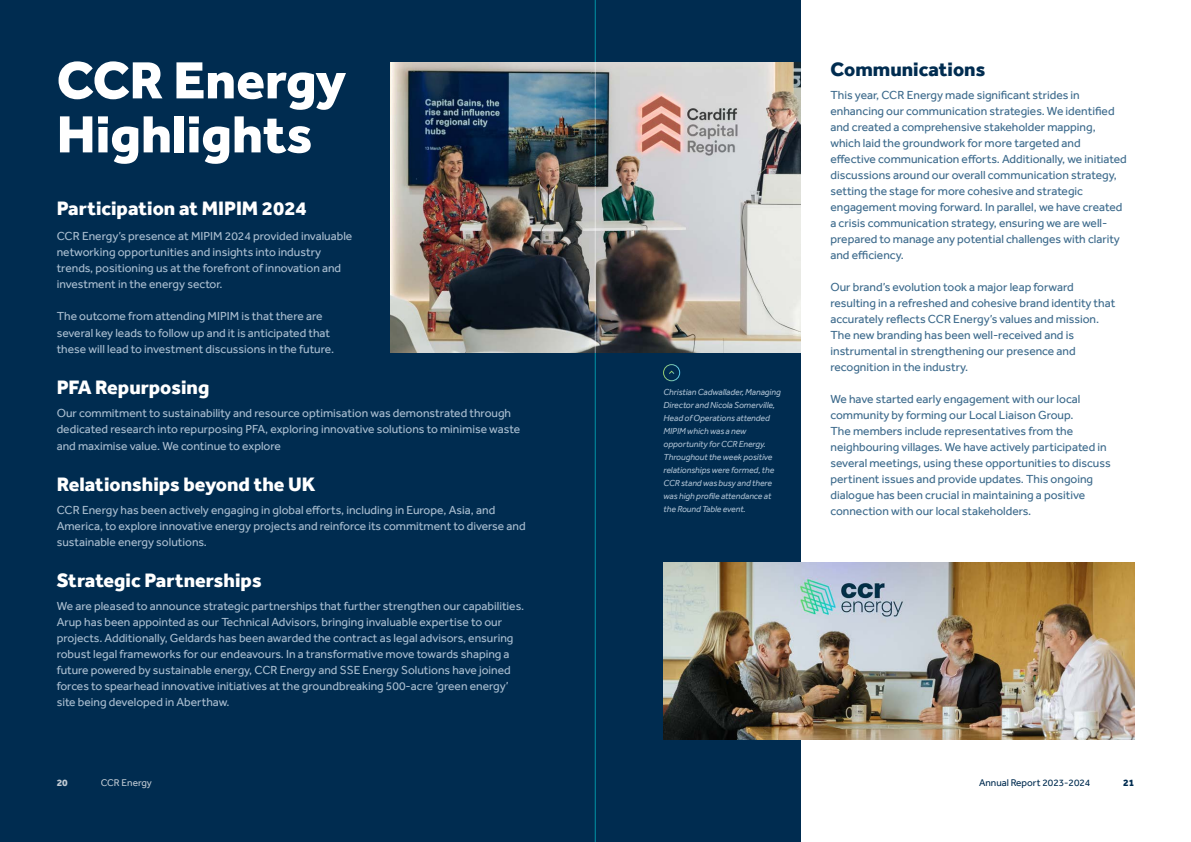
<style>
.page{position:relative;width:1191px;height:842px;background:#fff}
.page>*{position:absolute;margin:0;border:0;box-sizing:border-box;transform-origin:0 0}
.t1{font:800 54px/54px "Effra";color:#fff}
.t2{font:800 20px "Effra";color:#fff}
.t3{font:800 20px "Effra";color:#002c50}
.Body{font:12px/16.1px "Effra";color:#abbfd1}
.Body-2{font:12px/16px "Effra";color:#3b698b}
.t4{font:10px "Effra";color:#002c50}
.t5{font:10px "Effra";color:#fff}
.t6{font:800 10px "Effra";color:#fff}
.t7{font:800 10px "Effra";color:#002c50}
.Body-3{font:italic 9px/13px "Effra";letter-spacing:-.01em;color:#abbfd1}
</style>
<div class="page">
<div style="left:0;top:0;width:800px;height:842px;background:#002c50"></div>
<img style="left:390px;top:62px;width:410px;height:291px">
<img style="left:663px;top:562px;width:471px;height:178px">
<div style="left:663px;top:364px;width:17px;height:17px;border:1px solid #fff;border-radius:50%"></div>
<svg style="left:669px;top:370px;width:6px;height:4px"></svg>
<hr style="left:595px;top:0;width:1px;height:842px;background:#dcdddf">
<h1 class="t1" style="left:57px;top:53px;width:291px">CCR Energy<br>Highlights</h1>
<h3 class="t2" style="left:57px;top:197px;width:251px">Participation at MIPIM 2024</h3>
<p class="Body" style="left:57px;top:228px;width:297px">CCR Energy’s presence at MIPIM 2024 provided invaluable networking opportunities and insights into industry trends, positioning us at the forefront of innovation and investment in the energy sector.</p>
<p class="Body" style="left:57px;top:308px;width:279px">The outcome from attending MIPIM is that there are several key leads to follow up and it is anticipated that these will lead to investment discussions in the future.</p>
<h3 class="t2" style="left:57px;top:375px;width:154px">PFA Repurposing</h3>
<p class="Body" style="left:57px;top:405px;width:465px">Our commitment to sustainability and resource optimisation was demonstrated through dedicated research into repurposing PFA, exploring innovative solutions to minimise waste and maximise value. We continue to explore</p>
<h3 class="t2" style="left:57px;top:472px;width:260px">Relationships beyond the UK</h3>
<p class="Body" style="left:57px;top:502px;width:470px">CCR Energy has been actively engaging in global efforts, including in Europe, Asia, and<br>America, to explore innovative energy projects and reinforce its commitment to diverse and sustainable energy solutions.</p>
<h3 class="t2" style="left:57px;top:569px;width:206px">Strategic Partnerships</h3>
<p class="Body" style="left:57px;top:598px;width:469px">We are pleased to announce strategic partnerships that further strengthen our capabilities.<br>Arup has been appointed as our Technical Advisors, bringing invaluable expertise to our projects. Additionally, Geldards has been awarded the contract as legal advisors, ensuring robust legal frameworks for our endeavours. In a transformative move towards shaping a future powered by sustainable energy, CCR Energy and SSE Energy Solutions have joined forces to spearhead innovative initiatives at the groundbreaking 500-acre ‘green energy’ site being developed in Aberthaw.</p>
<p class="Body-3" style="left:663px;top:385px;width:119px">Christian Cadwallader, Managing<br>Director and Nicola Somerville,<br>Head of Operations attended<br>MIPIM which was a new opportunity for CCR Energy.<br>Throughout the week positive relationships were formed, the<br>CCR stand was busy and there was high profile attendance at the Round Table event.</p>
<h3 class="t3" style="left:830px;top:57px;width:156px">Communications</h3>
<p class="Body-2" style="left:830px;top:87px;width:298px">This year, CCR Energy made significant strides in enhancing our communication strategies. We identified and created a comprehensive stakeholder mapping, which laid the groundwork for more targeted and effective communication efforts. Additionally, we initiated discussions around our overall communication strategy, setting the stage for more cohesive and strategic engagement moving forward. In parallel, we have created a crisis communication strategy, ensuring we are well&shy;prepared to manage any potential challenges with clarity and efficiency.</p>
<p class="Body-2" style="left:830px;top:279px;width:286px">Our brand’s evolution took a major leap forward resulting in a refreshed and cohesive brand identity that accurately reflects CCR Energy’s values and mission.<br>The new branding has been well-received and is instrumental in strengthening our presence and recognition in the industry.</p>
<p class="Body-2" style="left:830px;top:391px;width:282px">We have started early engagement with our local community by forming our Local Liaison Group.<br>The members include representatives from the neighbouring villages. We have actively participated in several meetings, using these opportunities to discuss pertinent issues and provide updates. This ongoing dialogue has been crucial in maintaining a positive connection with our local stakeholders.</p>
<p class="t6" style="left:57px;top:777px;width:13px">20</p>
<p class="t5" style="left:101px;top:777px;width:53px">CCR Energy</p>
<p class="t4" style="left:979px;top:777px;width:113px">Annual Report 2023-2024</p>
<p class="t7" style="left:1123px;top:777px;width:13px">21</p>
</div>
